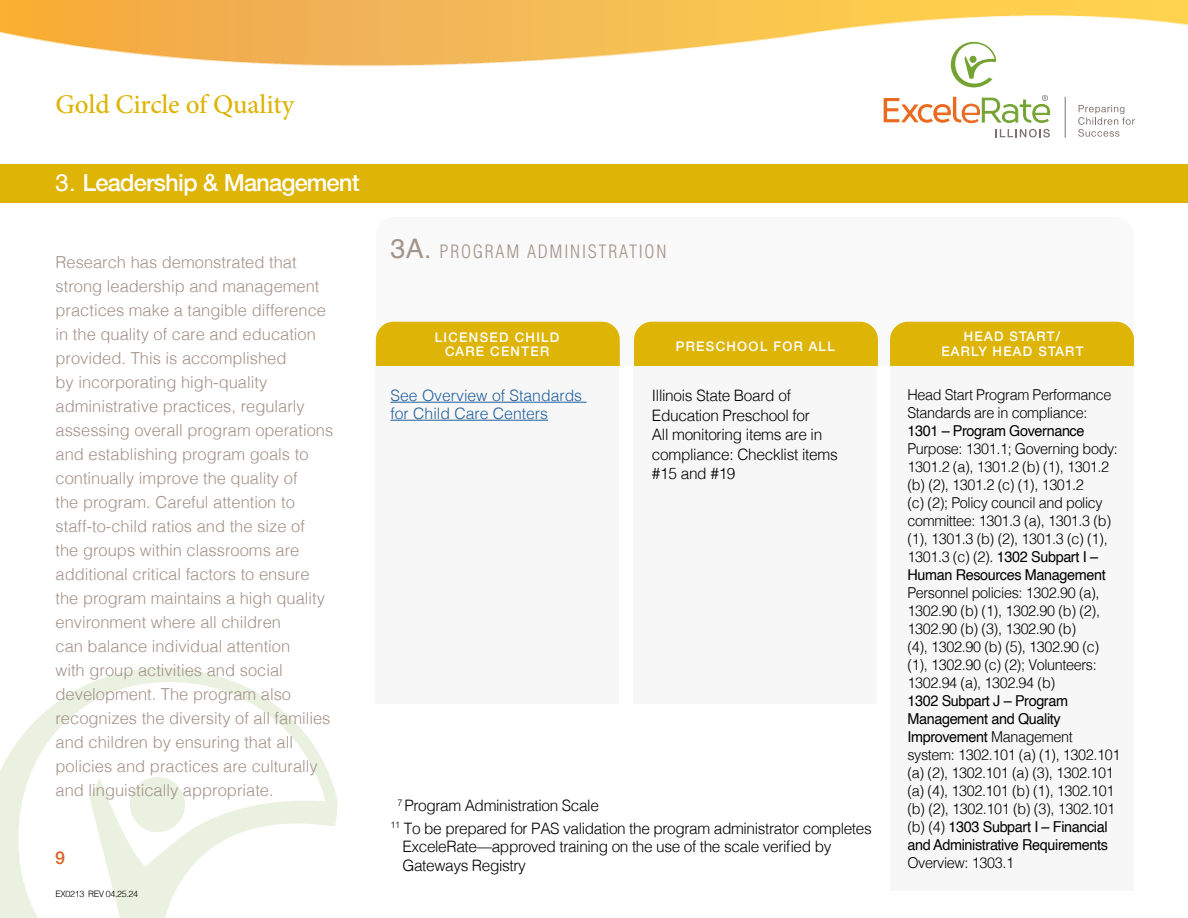
<style>
.page{position:relative;width:1188px;height:918px;background:#fff}
.page>*{position:absolute;margin:0;border:0;box-sizing:border-box;transform-origin:0 0}
.t1{font:500 27px "Minion Pro";letter-spacing:-.005em;color:#deb407}
.t2{font:500 24px "Helvetica";letter-spacing:-.01em;color:#fff}
.t3{font:300 condensed 18px "Helvetica";letter-spacing:.1em;color:#a39389}
.t4{font:500 18px "Helvetica";color:#da6428}
.t5{font:300 16.5px/24px "Helvetica";color:#a39389}
.t6{font:300 15.75px/19.5px "Helvetica";letter-spacing:-.025em;color:#000}
.t7{font:300 15.75px/18px "Helvetica";color:#215e9e}
.t8{font:300 15px/18px "Helvetica";letter-spacing:-.025em;color:#000;scale:.96 1}
.t9{font:15px "Helvetica";letter-spacing:-.025em;color:#000;scale:.96 1}
.t10{font:500 13.5px/14.2px "Helvetica";letter-spacing:.1em;color:#fff;text-align:center}
.t11{font:300 8.85px "Helvetica";letter-spacing:-.04em;color:#000}
.s1{font-weight:400}
.s2{font-weight:400;font-stretch:normal;font-size:27px}
</style>
<div class="page">
<svg style="left:1078px;top:105px;width:57px;height:32px"></svg>
<hr style="left:1065px;top:97px;width:1px;height:41px;background:#7d716d">
<svg style="left:953px;top:75px;width:40px;height:12px"></svg>
<svg style="left:884px;top:95px;width:166px;height:42px"></svg>
<div style="left:0;top:164px;width:1188px;height:39px;background:#deb407"></div>
<img style="left:0;top:0;width:1188px;height:75px">
<svg style="left:0;top:668px;width:338px;height:250px"></svg>
<svg style="left:376px;top:321px;width:743px;height:45px"></svg>
<div style="left:890px;top:365px;width:244px;height:526px;background:#f6f7f6"></div>
<div style="left:375px;top:366px;width:244px;height:338px;background:#f6f7f6"></div>
<div style="left:633px;top:366px;width:244px;height:338px;background:#f6f7f6"></div>
<div style="left:634px;top:322px;width:243px;height:43px;background:#deb407"></div>
<div style="left:376px;top:322px;width:243px;height:43px;background:#deb407"></div>
<div style="left:890px;top:322px;width:244px;height:43px;background:#deb407"></div>
<hr style="left:391px;top:402px;width:196px;height:1px;background:#215e9e">
<hr style="left:391px;top:420px;width:157px;height:1px;background:#215e9e">
<h1 class="t1" style="left:56px;top:86px;width:240px">Gold Circle of Quality</h1>
<h2 class="t2" style="left:56px;top:168px;width:305px"><span class="s1">3.</span> Leadership &amp; Management</h2>
<p class="t5" style="left:56px;top:249px;width:279px">Research has demonstrated that strong leadership and management practices make a tangible difference in the quality of care and education provided. This is accomplished<br>by incorporating high-quality administrative practices, regularly assessing overall program operations and establishing program goals to continually improve the quality of<br>the program. Careful attention to staff-to-child ratios and the size of<br>the groups within classrooms are additional critical factors to ensure the program maintains a high quality environment where all children<br>can balance individual attention<br>with group activities and social development. The program also recognizes the diversity of all families and children by ensuring that all policies and practices are culturally and linguistically appropriate.</p>
<p class="t4" style="left:56px;top:847px;width:11px">9</p>
<p class="t11" style="left:56px;top:887px;width:84px">EX0213 REV 04.25.24</p>
<p class="t3" style="left:391px;top:240px;width:277px"><span class="s2">3A.</span> PROGRAM ADMINISTRATION</p>
<p class="t10" style="left:435px;top:330px;width:126px">LICENSED CHILD<br>CARE CENTER</p>
<p class="t10" style="left:941px;top:329px;width:144px">HEAD START/<br>EARLY HEAD START</p>
<p class="t10" style="left:676px;top:339px;width:160px">PRESCHOOL FOR ALL</p>
<p class="t6" style="left:652px;top:385px;width:187px">Illinois State Board of<br>Education Preschool for<br>All monitoring items are in compliance: Checklist items #15 and #19</p>
<p class="t7" style="left:391px;top:385px;width:193px">See Overview of Standards for Child Care Centers</p>
<p class="t8" style="left:907px;top:385px;width:214px">Head Start Program Performance<br>Standards are in compliance:</p>
<p class="t9" style="left:907px;top:420px;width:186px">1301 – Program Governance</p>
<p class="t8" style="left:907px;top:439px;width:221px">Purpose: 1301.1; Governing body:<br>1301.2 (a), 1301.2 (b) (1), 1301.2 (b) (2), 1301.2 (c) (1), 1301.2<br>(c) (2); Policy council and policy committee: 1301.3 (a), 1301.3 (b) (1), 1301.3 (b) (2), 1301.3 (c) (1),<br>1301.3 (c) (2). <span class="s1">1302 Subpart I –<br>Human Resources Management</span></p>
<p class="t8" style="left:907px;top:583px;width:202px">Personnel policies: 1302.90 (a),<br>1302.90 (b) (1), 1302.90 (b) (2),<br>1302.90 (b) (3), 1302.90 (b) (4), 1302.90 (b) (5), 1302.90 (c) (1), 1302.90 (c) (2); Volunteers:<br>1302.94 (a), 1302.94 (b)</p>
<p class="t8" style="left:907px;top:691px;width:223px"><span class="s1">1302 Subpart J – Program<br>Management and Quality<br>Improvement</span> Management system: 1302.101 (a) (1), 1302.101 (a) (2), 1302.101 (a) (3), 1302.101 (a) (4), 1302.101 (b) (1), 1302.101 (b) (2), 1302.101 (b) (3), 1302.101 (b) (4) <span class="s1">1303 Subpart I – Financial and Administrative Requirements</span></p>
<p class="t8" style="left:907px;top:853px;width:113px">Overview: 1303.1</p>
<p class="t6" style="left:391px;top:793px;width:483px;line-height:22.5px;text-indent:7px"><sup>7</sup> Program Administration Scale<br><sup>11</sup> To be prepared for PAS validation the program administrator completes</p>
<p class="t6" style="left:402px;top:836px;width:431px;line-height:18.9px">ExceleRate—approved training on the use of the scale verified by<br>Gateways Registry</p>
</div>
